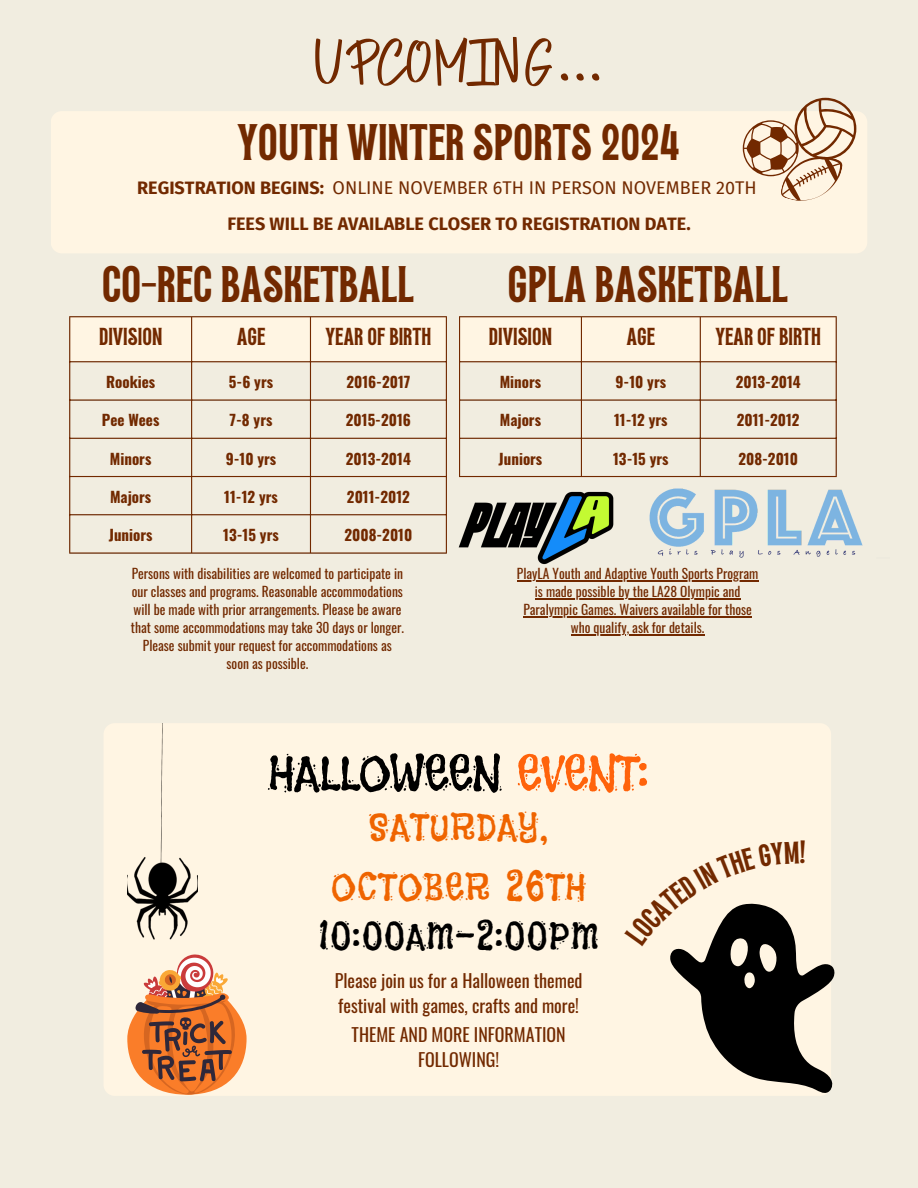
<style>
.page{position:relative;width:918px;height:1188px;background:#f1ede0}
.page>*{position:absolute;margin:0;border:0;box-sizing:border-box;transform-origin:0 0}
.t1{font:68.85px "Indian";letter-spacing:.02em;color:#722900}
.t2{font:55.5px "Black And White Picture";color:#000}
.t3{font:42.75px/59.7px "Black And White Picture";letter-spacing:.05em;color:#ef6400;text-align:center}
.t4{font:41.25px "Black And White Picture";letter-spacing:.05em;color:#000}
.t5{font:34.5px "TAN Jambore Display";color:#722900}
.t6{font:18px/24.8px "Oswald";color:#722900}
.t7{font:18px "Fira Sans";color:#722900}
.t8{font:700 18px "Fira Sans";color:#722900}
.t9{font:16.5px "TAN Jambore Display";color:#722900}
.t10{font:700 15px "Oswald";color:#722900}
.t11{font:13.5px/18px "Oswald";color:#722900;text-align:center}
.s1{font-weight:700}
.s2{color:#ff630b}
</style>
<div class="page">
<div style="left:51px;top:111px;width:816px;height:142px;background:#fff5e3"></div>
<svg style="left:743px;top:98px;width:113px;height:112px"></svg>
<div style="left:460px;top:317px;width:376px;height:44px;background:#fff5e3"></div>
<hr style="left:459px;top:317px;width:1px;height:159px;background:#722900">
<hr style="left:581px;top:317px;width:1px;height:159px;background:#722900">
<hr style="left:700px;top:317px;width:1px;height:159px;background:#722900">
<hr style="left:836px;top:317px;width:1px;height:159px;background:#722900">
<hr style="left:459px;top:316px;width:378px;height:1px;background:#722900">
<hr style="left:459px;top:361px;width:378px;height:1px;background:#722900">
<hr style="left:459px;top:399px;width:378px;height:2px;background:#722900">
<hr style="left:459px;top:438px;width:378px;height:1px;background:#722900">
<hr style="left:459px;top:476px;width:378px;height:1px;background:#722900">
<div style="left:70px;top:317px;width:376px;height:44px;background:#fff5e3"></div>
<hr style="left:69px;top:317px;width:1px;height:235px;background:#722900">
<hr style="left:191px;top:317px;width:1px;height:235px;background:#722900">
<hr style="left:310px;top:317px;width:1px;height:235px;background:#722900">
<hr style="left:446px;top:317px;width:1px;height:235px;background:#722900">
<hr style="left:69px;top:316px;width:378px;height:1px;background:#722900">
<hr style="left:69px;top:361px;width:378px;height:1px;background:#722900">
<hr style="left:69px;top:399px;width:378px;height:2px;background:#722900">
<hr style="left:69px;top:438px;width:378px;height:1px;background:#722900">
<hr style="left:69px;top:476px;width:378px;height:1px;background:#722900">
<hr style="left:69px;top:514px;width:378px;height:1px;background:#722900">
<hr style="left:69px;top:552px;width:378px;height:2px;background:#722900">
<img style="left:649px;top:476px;width:214px;height:82px">
<hr style="left:517px;top:580px;width:241px;height:1px;background:#722900">
<hr style="left:535px;top:598px;width:205px;height:1px;background:#722900">
<hr style="left:523px;top:616px;width:229px;height:1px;background:#722900">
<hr style="left:571px;top:634px;width:133px;height:1px;background:#722900">
<img style="left:458px;top:491px;width:156px;height:74px">
<div style="left:104px;top:723px;width:727px;height:373px;background:#fff5e3"></div>
<svg style="left:127px;top:954px;width:120px;height:142px"></svg>
<img style="left:127px;top:723px;width:70px;height:216px">
<svg style="left:638px;top:876px;width:197px;height:220px;fill:#fff5e3"></svg>
<svg style="left:624px;top:841px;width:181px;height:106px"></svg>
<p class="t1" style="left:315px;top:29px;width:289px">UPCOMING...</p>
<p class="t5" style="left:237px;top:124px;width:445px">YOUTH WINTER SPORTS 2024</p>
<h1 class="t7" style="left:137px;top:177px;width:621px"><span class="s1">REGISTRATION BEGINS:</span> ONLINE NOVEMBER 6TH IN PERSON NOVEMBER 20TH</h1>
<p class="t8" style="left:227px;top:214px;width:465px">FEES WILL BE AVAILABLE CLOSER TO REGISTRATION DATE.</p>
<p class="t5" style="left:102px;top:266px;width:314px">CO-REC BASKETBALL</p>
<p class="t5" style="left:507px;top:266px;width:282px">GPLA BASKETBALL</p>
<p class="t9" style="left:99px;top:328px;width:65px">DIVISION</p>
<p class="t9" style="left:237px;top:328px;width:30px">AGE</p>
<p class="t9" style="left:326px;top:328px;width:107px">YEAR OF BIRTH</p>
<p class="t10" style="left:106px;top:370px;width:50px">Rookies</p>
<p class="t10" style="left:229px;top:370px;width:46px">5-6 yrs</p>
<p class="t10" style="left:346px;top:370px;width:66px">2016-2017</p>
<p class="t10" style="left:102px;top:409px;width:59px">Pee Wees</p>
<p class="t10" style="left:230px;top:409px;width:44px">7-8 yrs</p>
<p class="t10" style="left:346px;top:409px;width:67px">2015-2016</p>
<p class="t10" style="left:110px;top:447px;width:43px">Minors</p>
<p class="t10" style="left:226px;top:447px;width:52px">9-10 yrs</p>
<p class="t10" style="left:346px;top:447px;width:66px">2013-2014</p>
<h4 class="t10" style="left:110px;top:485px;width:43px">Majors</h4>
<p class="t10" style="left:224px;top:485px;width:55px">11-12 yrs</p>
<p class="t10" style="left:347px;top:485px;width:64px">2011-2012</p>
<p class="t10" style="left:109px;top:523px;width:45px">Juniors</p>
<p class="t10" style="left:223px;top:523px;width:57px">13-15 yrs</p>
<p class="t10" style="left:345px;top:523px;width:69px">2008-2010</p>
<p class="t11" style="left:131px;top:564px;width:275px">Persons with disabilities are welcomed to participate in our classes and programs. Reasonable accommodations will be made with prior arrangements. Please be aware that some accommodations may take 30 days or longer.<br>Please submit your request for accommodations as soon as possible.</p>
<h4 class="t9" style="left:489px;top:328px;width:65px">DIVISION</h4>
<p class="t9" style="left:627px;top:328px;width:30px">AGE</p>
<p class="t9" style="left:715px;top:328px;width:107px">YEAR OF BIRTH</p>
<h6 class="t10" style="left:500px;top:370px;width:43px">Minors</h6>
<h4 class="t10" style="left:616px;top:370px;width:52px">9-10 yrs</h4>
<p class="t10" style="left:736px;top:370px;width:66px">2013-2014</p>
<p class="t10" style="left:500px;top:409px;width:43px">Majors</p>
<p class="t10" style="left:614px;top:409px;width:55px">11-12 yrs</p>
<p class="t10" style="left:737px;top:409px;width:64px">2011-2012</p>
<p class="t10" style="left:499px;top:447px;width:45px">Juniors</p>
<p class="t10" style="left:613px;top:447px;width:57px">13-15 yrs</p>
<p class="t10" style="left:738px;top:447px;width:61px">208-2010</p>
<p class="t11" style="left:517px;top:564px;width:243px">PlayLA Youth and Adaptive Youth Sports Program</p>
<p class="t11" style="left:535px;top:582px;width:207px">is made possible by the LA28 Olympic and</p>
<p class="t11" style="left:523px;top:600px;width:230px">Paralympic Games. Waivers available for those</p>
<p class="t11" style="left:571px;top:618px;width:135px">who qualify, ask for details.</p>
<h2 class="t2" style="left:269px;top:747px;width:381px">HALLOWEEN <span class="s2">EVENT:</span></h2>
<h3 class="t3" style="left:331px;top:799px;width:256px">SATURDAY,<br>OCTOBER 26TH</h3>
<p class="t4" style="left:319px;top:917px;width:281px">10:00AM-2:00PM</p>
<h3 class="t6" style="left:335px;top:967px;width:249px">Please join us for a Halloween themed festival with games, crafts and more!</h3>
<p class="t6" style="left:352px;top:1022px;width:216px;text-align:center">THEME AND MORE INFORMATION<br>FOLLOWING!</p>
</div>
